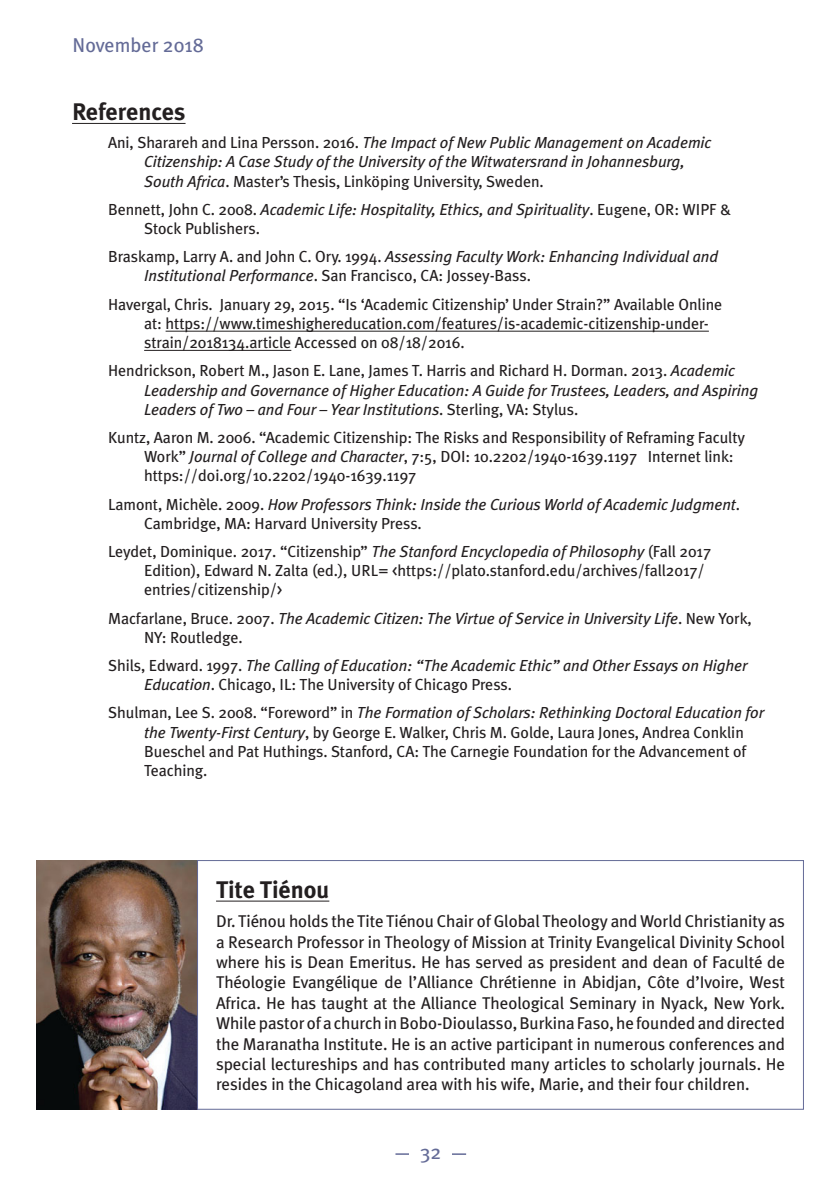
<style>
.page{position:relative;width:840px;height:1191px;background:#fff}
.page>*{position:absolute;margin:0;border:0;box-sizing:border-box;transform-origin:0 0}
.t1{font:700 24px "Meta Plus";color:#231f20}
.t2{font:20px "Meta Plus";color:#646b97}
.t3{font:17px/20.4px "Meta Plus";letter-spacing:-.005em;color:#231f20;text-align:justify}
.t4{font:16px/19.2px "Meta Plus";letter-spacing:-.005em;color:#231f20}
.t5{font:italic 16px/19.2px "Meta Plus";letter-spacing:-.005em;color:#231f20}
.s1{font-style:normal}
.s2{font-style:italic}
.s3{font-family:"Meta Plus Book Caps"}
</style>
<div class="page">
<hr style="left:395px;top:1153px;width:71px;height:1px;background:#646b97">
<div style="left:409px;top:1143px;width:42px;height:22px;background:#fff"></div>
<hr style="left:72px;top:123px;width:113px;height:1px;background:#231f20">
<hr style="left:165px;top:331px;width:543px;height:1px;background:#231f20">
<hr style="left:144px;top:350px;width:147px;height:1px;background:#231f20">
<img style="left:36px;top:860px;width:161px;height:250px">
<hr style="left:216px;top:900px;width:113px;height:1px;background:#231f20">
<div style="left:197px;top:860px;width:606px;height:249px;border:1px solid #646b97"></div>
<p class="t2" style="left:72px;top:35px;width:133px">November 2018</p>
<h1 class="t1" style="left:72px;top:100px;width:115px">References</h1>
<p class="t5" style="left:144px;top:134px;width:568px;text-indent:-36px"><span class="s1">Ani, Sharareh and Lina Persson. 2016.</span> The Impact of New Public Management on Academic<br>Citizenship: A Case Study of the University of the Witwatersrand in Johannesburg,<br>South Africa<span class="s1">. Master’s Thesis, Linköping University, Sweden.</span></p>
<p class="t4" style="left:144px;top:200px;width:588px;text-indent:-36px">Bennett, John C. 2008. <span class="s2">Academic Life: Hospitality, Ethics, and Spirituality</span>. Eugene, OR: WIPF &amp;<br>Stock Publishers.</p>
<p class="t5" style="left:144px;top:248px;width:575px;text-indent:-36px"><span class="s1">Braskamp, Larry A. and John C. Ory. 1994.</span> Assessing Faculty Work: Enhancing Individual and<br>Institutional Performance<span class="s1">. San Francisco, CA: Jossey-Bass.</span></p>
<p class="t4" style="left:144px;top:295px;width:579px;text-indent:-36px">Havergal, Chris. January 29, 2015. “Is ‘Academic Citizenship’ Under Strain?” Available Online at: https://www.timeshighereducation.com/features/is-academic-citizenship-under&shy;strain/2018134.article Accessed on 08/18/2016.</p>
<p class="t5" style="left:144px;top:362px;width:615px;text-indent:-36px"><span class="s1">Hendrickson, Robert M., Jason E. Lane, James T. Harris and Richard H. Dorman. 2013.</span> Academic<br>Leadership and Governance of Higher Education: A Guide for Trustees, Leaders, and Aspiring<br>Leaders of Two – and Four – Year Institutions<span class="s1">. Sterling, VA: Stylus.</span></p>
<p class="t4" style="left:144px;top:428px;width:602px;text-indent:-36px">Kuntz, Aaron M. 2006. “Academic Citizenship: The Risks and Responsibility of Reframing Faculty<br>Work” <span class="s2">Journal of College and Character</span>, 7:5, DOI: 10.2202/1940-1639.1197 Internet link: https://doi.org/10.2202/1940-1639.1197</p>
<p class="t5" style="left:144px;top:495px;width:597px;text-indent:-36px"><span class="s1">Lamont, Michèle. 2009.</span> How Professors Think: Inside the Curious World of Academic Judgment<span class="s1">.<br>Cambridge, MA: Harvard University Press.</span></p>
<p class="t4" style="left:144px;top:542px;width:568px;text-indent:-36px">Leydet, Dominique. 2017. “Citizenship” <span class="s2">The Stanford Encyclopedia of Philosophy</span> (Fall 2017<br>Edition), Edward N. Zalta (ed.), URL= <span class="s3">&lt;</span>https://plato.stanford.edu/archives/fall2017/ entries/citizenship/<span class="s3">&gt;</span></p>
<p class="t5" style="left:144px;top:609px;width:609px;text-indent:-36px"><span class="s1">Macfarlane, Bruce. 2007.</span> The Academic Citizen: The Virtue of Service in University Life<span class="s1">. New York,<br>NY: Routledge.</span></p>
<p class="t5" style="left:144px;top:656px;width:604px;text-indent:-36px"><span class="s1">Shils, Edward. 1997.</span> The Calling of Education: “The Academic Ethic” and Other Essays on Higher<br>Education<span class="s1">. Chicago, IL: The University of Chicago Press.</span></p>
<p class="t4" style="left:144px;top:704px;width:621px;text-indent:-36px">Shulman, Lee S. 2008. “Foreword” in <span class="s2">The Formation of Scholars: Rethinking Doctoral Education for the Twenty-First Century</span>, by George E. Walker, Chris M. Golde, Laura Jones, Andrea Conklin Bueschel and Pat Huthings. Stanford, CA: The Carnegie Foundation for the Advancement of Teaching.</p>
<h1 class="t1" style="left:216px;top:878px;width:115px">Tite Tiénou</h1>
<p class="t3" style="left:216px;top:911px;width:570px">Dr. Tiénou holds the Tite Tiénou Chair of Global Theology and World Christianity as a Research Professor in Theology of Mission at Trinity Evangelical Divinity School where his is Dean Emeritus. He has served as president and dean of Faculté de Théologie Evangélique de l’Alliance Chrétienne in Abidjan, Côte d’Ivoire, West Africa. He has taught at the Alliance Theological Seminary in Nyack, New York.<br>While pastor of a church in Bobo-Dioulasso, Burkina Faso, he founded and directed the Maranatha Institute. He is an active participant in numerous conferences and special lectureships and has contributed many articles to scholarly journals. He resides in the Chicagoland area with his wife, Marie, and their four children.</p>
<p class="t2" style="left:420px;top:1142px;width:23px">32</p>
</div>
